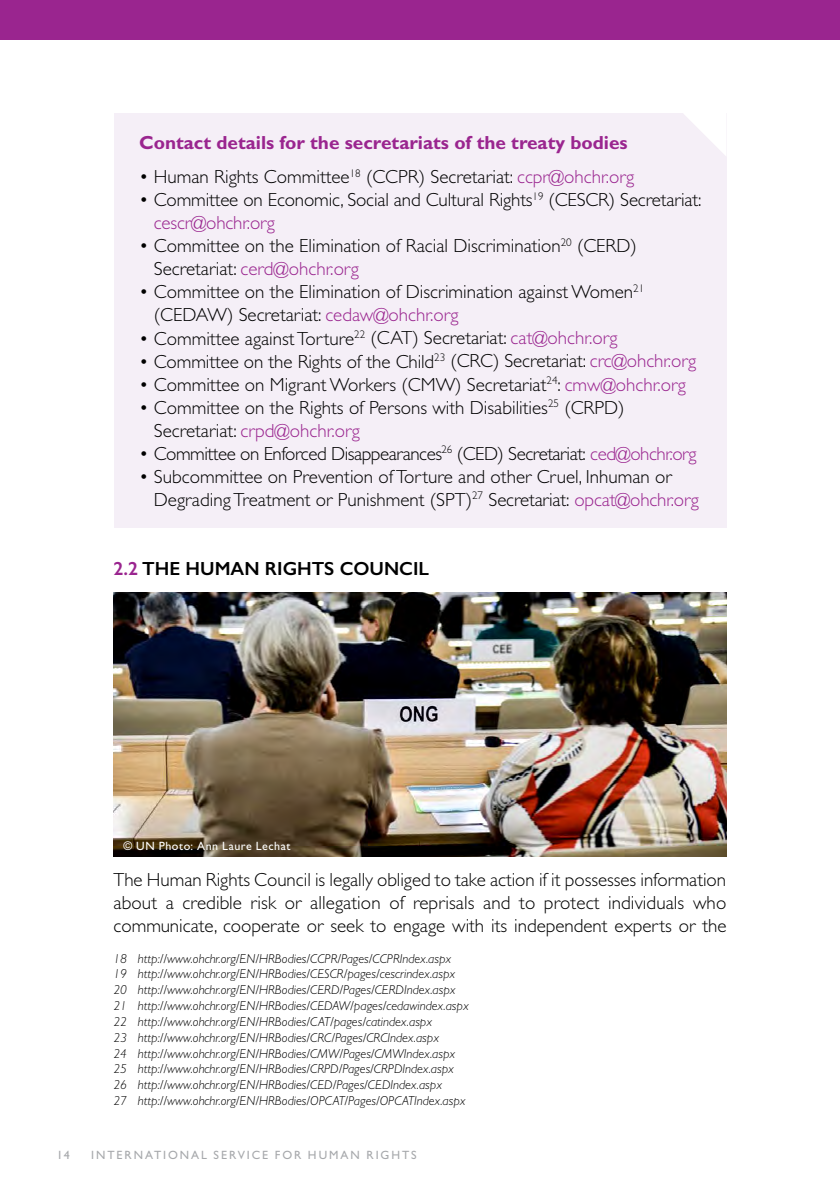
<style>
.page{position:relative;width:840px;height:1191px;background:#fff}
.page>*{position:absolute;margin:0;border:0;box-sizing:border-box;transform-origin:0 0}
.t1{font:300 19px/23px "Gill Sans Std";color:#000}
.t2{font:300 19px "Gill Sans Std";letter-spacing:-.025em;color:#000}
.t3{font:700 19px "Gill Sans Std";color:#9a258f}
.t4{font:600 19px "Gill Sans";color:#000}
.t5{font:italic 300 13px/15.8px "Gill Sans Std";color:#000}
.t6{font:12px "Gill Sans Std";letter-spacing:.16em;color:#a7a9ac}
.t7{font:12px "Gill Sans Std";letter-spacing:.045em;color:#fff}
.s1{color:#9a258f}
</style>
<div class="page">
<div style="left:0;top:0;width:839px;height:40px;background:#9a258f"></div>
<div style="left:113px;top:113px;width:613px;height:414px;background:#f5eff7"></div>
<img style="left:113px;top:592px;width:613px;height:264px">
<svg style="left:684px;top:113px;width:42px;height:43px"></svg>
<p class="t3" style="left:139px;top:131px;width:490px">Contact details for the secretariats of the treaty bodies</p>
<p class="t1" style="left:139px;top:166px;width:496px">• Human Rights Committee<sup>18</sup> (CCPR) Secretariat: <span class="s1">ccpr@ohchr.org</span></p>
<p class="t1" style="left:154px;top:189px;width:548px;text-indent:-15px">• Committee on Economic, Social and Cultural Rights<sup>19</sup> (CESCR) Secretariat: <span class="s1">cescr@ohchr.org</span></p>
<p class="t1" style="left:154px;top:235px;width:484px;text-indent:-15px">• Committee on the Elimination of Racial Discrimination<sup>20</sup> (CERD)<br>Secretariat: <span class="s1">cerd@ohchr.org</span></p>
<p class="t1" style="left:154px;top:281px;width:491px;text-indent:-15px">• Committee on the Elimination of Discrimination against Women<sup>21 </sup>(CEDAW) Secretariat: <span class="s1">cedaw@ohchr.org</span></p>
<p class="t1" style="left:139px;top:327px;width:480px">• Committee against Torture<sup>22</sup> (CAT) Secretariat: <span class="s1">cat@ohchr.org</span></p>
<p class="t1" style="left:139px;top:350px;width:558px">• Committee on the Rights of the Child<sup>23</sup> (CRC) Secretariat: <span class="s1">crc@ohchr.org</span></p>
<p class="t1" style="left:139px;top:373px;width:548px">• Committee on Migrant Workers (CMW) Secretariat<sup>24</sup>: <span class="s1">cmw@ohchr.org</span></p>
<p class="t1" style="left:154px;top:396px;width:472px;text-indent:-15px">• Committee on the Rights of Persons with Disabilities<sup>25</sup> (CRPD)<br>Secretariat: <span class="s1">crpd@ohchr.org</span></p>
<p class="t2" style="left:139px;top:442px;width:559px">• Committee on Enforced Disappearances<sup>26</sup> (CED) Secretariat: <span class="s1">ced@ohchr.org</span></p>
<p class="t1" style="left:154px;top:465px;width:546px;text-indent:-15px">• Subcommittee on Prevention of Torture and other Cruel, Inhuman or<br>Degrading Treatment or Punishment (SPT)<sup>27</sup> Secretariat: <span class="s1">opcat@ohchr.org</span></p>
<p class="t4" style="left:113px;top:557px;width:317px"><span class="s1">2.2</span> THE HUMAN RIGHTS COUNCIL</p>
<p class="t7" style="left:123px;top:839px;width:168px">© UN Photo: Ann Laure Lechat</p>
<p class="t1" style="left:113px;top:868px;width:614px;text-align:justify">The Human Rights Council is legally obliged to take action if it possesses information about a credible risk or allegation of reprisals and to protect individuals who communicate, cooperate or seek to engage with its independent experts or the</p>
<p class="t5" style="left:113px;top:950px;width:357px">18 http://www.ohchr.org/EN/HRBodies/CCPR/Pages/CCPRIndex.aspx<br>19 http://www.ohchr.org/EN/HRBodies/CESCR/pages/cescrindex.aspx 20 http://www.ohchr.org/EN/HRBodies/CERD/Pages/CERDIndex.aspx 21 http://www.ohchr.org/EN/HRBodies/CEDAW/pages/cedawindex.aspx 22 http://www.ohchr.org/EN/HRBodies/CAT/pages/catindex.aspx<br>23 http://www.ohchr.org/EN/HRBodies/CRC/Pages/CRCIndex.aspx<br>24 http://www.ohchr.org/EN/HRBodies/CMW/Pages/CMWIndex.aspx 25 http://www.ohchr.org/EN/HRBodies/CRPD/Pages/CRPDIndex.aspx 26 http://www.ohchr.org/EN/HRBodies/CED/Pages/CEDIndex.aspx<br>27 http://www.ohchr.org/EN/HRBodies/OPCAT/Pages/OPCATIndex.aspx</p>
<p class="t6" style="left:57px;top:1148px;width:15px">14</p>
<p class="t6" style="left:91px;top:1148px;width:327px">INTERNATIONAL SERVICE FOR HUMAN RIGHTS</p>
</div>
